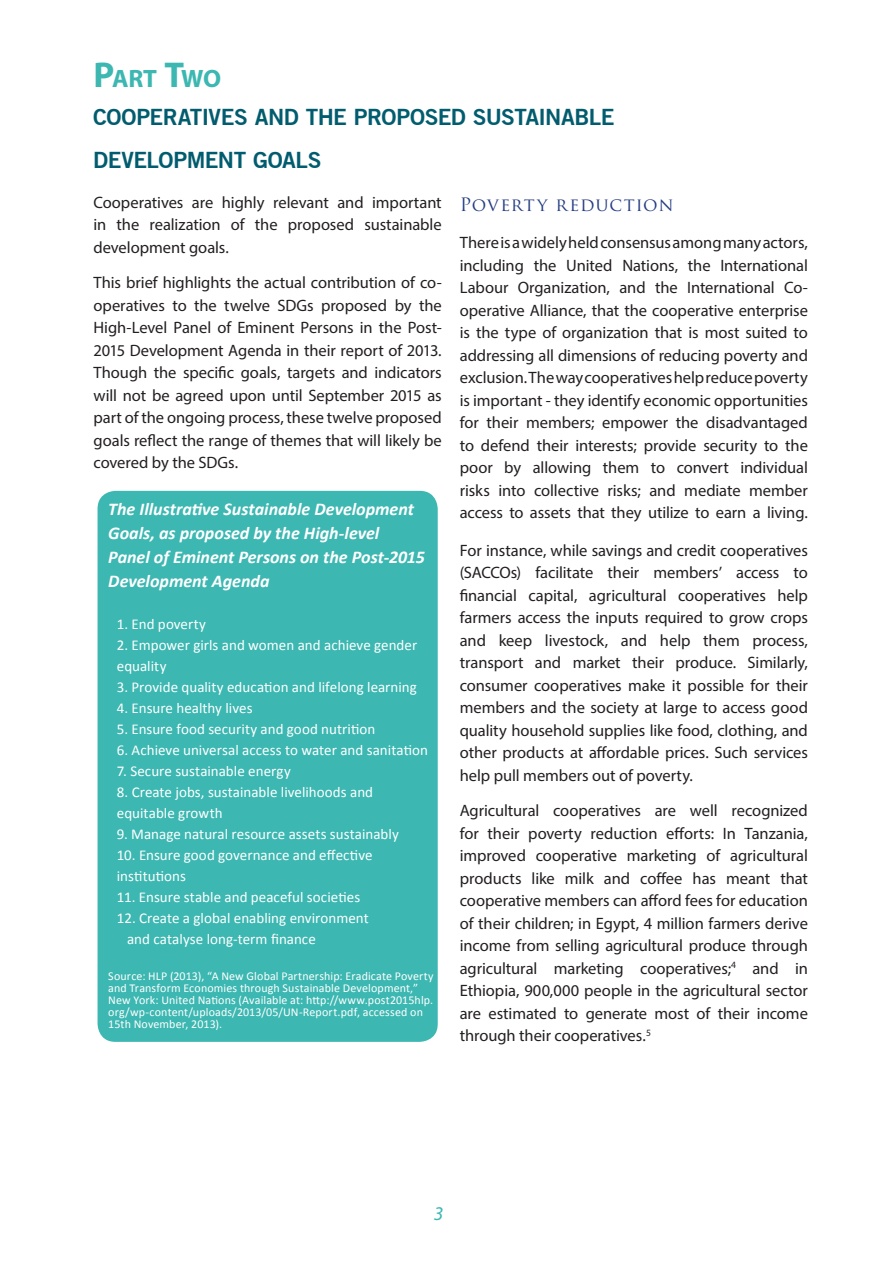
<style>
.page{position:relative;width:893px;height:1263px;background:#fff}
.page>*{position:absolute;margin:0;border:0;box-sizing:border-box;transform-origin:0 0}
.Body_Text___TOC{font:700 25.2px "Myriad Pro";color:#3cb7b1}
._1___Title{font:700 22.5px "Trade Gothic No.2";letter-spacing:-.025em;color:#005c6e}
.Body_Text{font:italic 19.5px "Myriad Pro";color:#3cb7b1}
.Main_Quote{font:italic 700 18px/24px "Calibri";color:#fff}
.Subtitle{font:18px "Trajan Pro";letter-spacing:.05em;color:#253d83}
.Body_Text-2{font:16.5px/22.5px "Myriad Pro";letter-spacing:-.005em;color:#231f20;text-align:justify}
.Subtitle-2{font:16.5px/22.5px "Myriad Pro";letter-spacing:-.005em;color:#231f20;text-align:justify}
.Main_Quote-2{font:15px/21px "Calibri";color:#fff}
.Main_Quote-3{font:12px/12px "Calibri";letter-spacing:.01em;color:#fff}
.s1{font-size:36px}
</style>
<div class="page">
<div style="left:98px;top:491px;width:340px;height:551px;background:#3cb7b1;border-radius:18px"></div>
<p class="Body_Text___TOC" style="left:93px;top:62px;width:127px"><span class="s1">P</span>ART <span class="s1">T</span>WO</p>
<p class="_1___Title" style="left:93px;top:103px;width:523px">COOPERATIVES AND THE PROPOSED SUSTAINABLE</p>
<p class="_1___Title" style="left:93px;top:146px;width:230px">DEVELOPMENT GOALS</p>
<p class="Body_Text-2" style="left:94px;top:191px;width:350px">Cooperatives are highly relevant and important in the realization of the proposed sustainable development goals.</p>
<p class="Body_Text-2" style="left:94px;top:271px;width:350px">This brief highlights the actual contribution of co&shy;operatives to the twelve SDGs proposed by the High-Level Panel of Eminent Persons in the Post-2015 Development Agenda in their report of 2013.<br>Though the specific goals, targets and indicators will not be agreed upon until September 2015 as part of the ongoing process, these twelve proposed goals reflect the range of themes that will likely be covered by the SDGs.</p>
<p class="Main_Quote" style="left:108px;top:497px;width:318px">The Illustrative Sustainable Development Goals, as proposed by the High-level Panel of Eminent Persons on the Post-2015<br>Development Agenda</p>
<p class="Main_Quote-2" style="left:117px;top:613px;width:91px">1. End poverty</p>
<p class="Main_Quote-2" style="left:117px;top:634px;width:302px">2. Empower girls and women and achieve gender equality</p>
<p class="Main_Quote-2" style="left:117px;top:676px;width:302px">3. Provide quality education and lifelong learning</p>
<p class="Main_Quote-2" style="left:117px;top:697px;width:137px">4. Ensure healthy lives</p>
<p class="Main_Quote-2" style="left:117px;top:718px;width:260px">5. Ensure food security and good nutrition</p>
<p class="Main_Quote-2" style="left:117px;top:739px;width:313px">6. Achieve universal access to water and sanitation</p>
<p class="Main_Quote-2" style="left:117px;top:760px;width:175px">7. Secure sustainable energy</p>
<p class="Main_Quote-2" style="left:117px;top:781px;width:258px">8. Create jobs, sustainable livelihoods and equitable growth</p>
<p class="Main_Quote-2" style="left:117px;top:823px;width:283px">9. Manage natural resource assets sustainably</p>
<p class="Main_Quote-2" style="left:117px;top:844px;width:257px">10. Ensure good governance and effective institutions</p>
<p class="Main_Quote-2" style="left:117px;top:886px;width:245px">11. Ensure stable and peaceful societies</p>
<p class="Main_Quote-2" style="left:127px;top:907px;width:243px;text-indent:-10px">12. Create a global enabling environment and catalyse long-term finance</p>
<p class="Main_Quote-3" style="left:108px;top:970px;width:327px">Source: HLP (2013), “A New Global Partnership: Eradicate Poverty and Transform Economies through Sustainable Development,” New York: United Nations (Available at: http://www.post2015hlp. org/wp-content/uploads/2013/05/UN-Report.pdf, accessed on 15th November, 2013).</p>
<p class="Subtitle" style="left:460px;top:193px;width:215px">Poverty reduction</p>
<p class="Subtitle-2" style="left:460px;top:231px;width:350px">There is a widely held consensus among many actors, including the United Nations, the International Labour Organization, and the International Co&shy;operative Alliance, that the cooperative enterprise is the type of organization that is most suited to addressing all dimensions of reducing poverty and exclusion. The way cooperatives help reduce poverty is important - they identify economic opportunities for their members; empower the disadvantaged to defend their interests; provide security to the poor by allowing them to convert individual risks into collective risks; and mediate member access to assets that they utilize to earn a living.</p>
<p class="Body_Text-2" style="left:460px;top:539px;width:350px">For instance, while savings and credit cooperatives (SACCOs) facilitate their members’ access to financial capital, agricultural cooperatives help farmers access the inputs required to grow crops and keep livestock, and help them process, transport and market their produce. Similarly, consumer cooperatives make it possible for their members and the society at large to access good quality household supplies like food, clothing, and other products at affordable prices. Such services help pull members out of poverty.</p>
<p class="Body_Text-2" style="left:460px;top:799px;width:350px">Agricultural cooperatives are well recognized for their poverty reduction efforts: In Tanzania, improved cooperative marketing of agricultural products like milk and coffee has meant that cooperative members can afford fees for education of their children; in Egypt, 4 million farmers derive income from selling agricultural produce through agricultural marketing cooperatives;<sup>4</sup> and in Ethiopia, 900,000 people in the agricultural sector are estimated to generate most of their income through their cooperatives.<sup>5</sup></p>
<p class="Body_Text" style="left:434px;top:1201px;width:11px">3</p>
</div>
